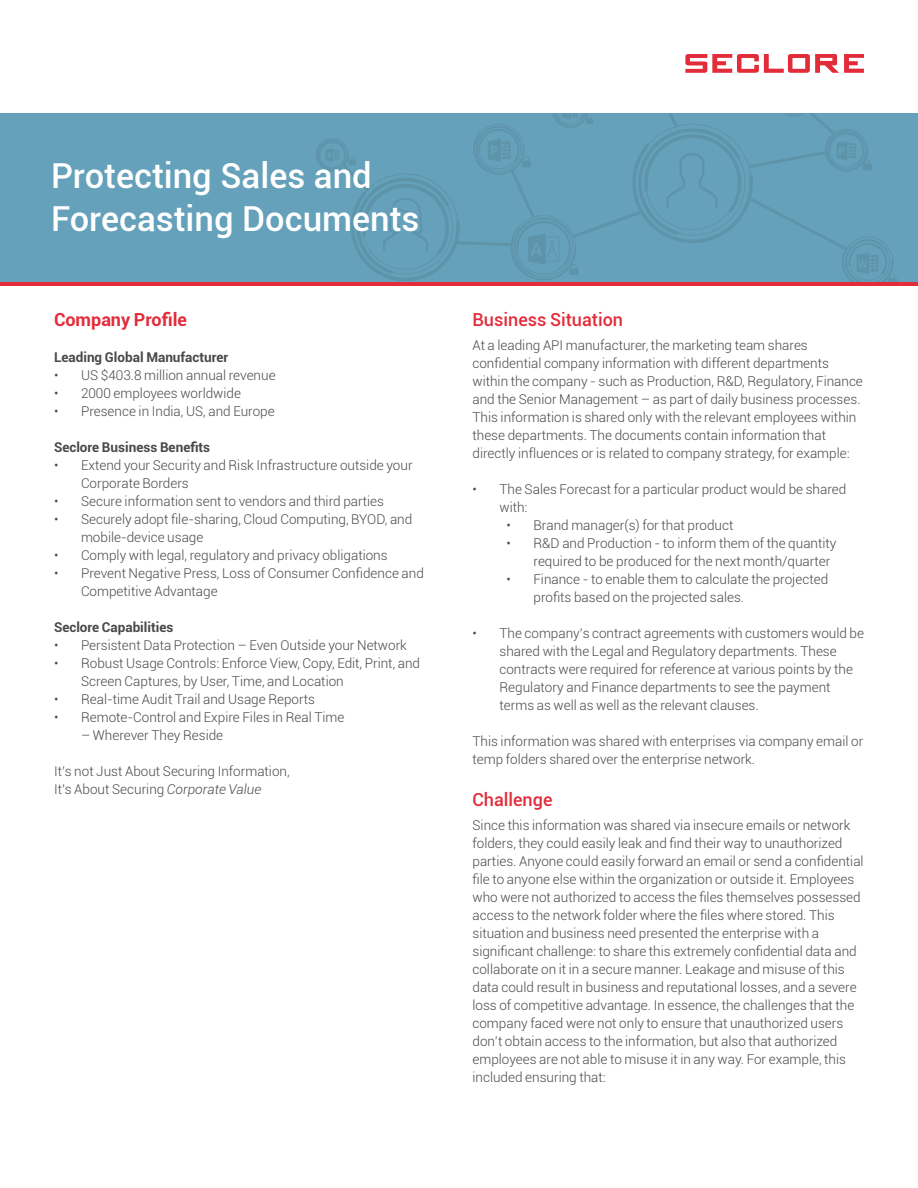
<style>
.page{position:relative;width:918px;height:1188px;background:#fff}
.page>*{position:absolute;margin:0;border:0;box-sizing:border-box;transform-origin:0 0}
.t1{font:500 34.5px/43.5px "Roboto";color:#fff}
.t2{font:500 18px "Roboto";color:#e22c3a}
.t3{font:700 18px "Roboto";color:#e22c3a}
.t4{font:300 13.5px/18px "Roboto";color:#484849}
.t5{font:700 13.5px "Roboto";color:#484849}
.s1{font-style:italic}
</style>
<div class="page">
<div style="left:0;top:113px;width:918px;height:169px;background:#65a1ba"></div>
<svg style="left:316px;top:113px;width:581px;height:169px"></svg>
<hr style="left:0;top:282px;width:918px;height:4px;background:#e22c3a">
<svg style="left:685px;top:54px;width:179px;height:19px"></svg>
<h1 class="t1" style="left:51px;top:153px;width:370px">Protecting Sales and<br>Forecasting Documents</h1>
<h2 class="t3" style="left:54px;top:307px;width:134px">Company Profile</h2>
<p class="t5" style="left:54px;top:348px;width:176px">Leading Global Manufacturer</p>
<p class="t4" style="left:54px;top:366px;width:223px">• US $403.8 million annual revenue</p>
<p class="t4" style="left:54px;top:384px;width:189px">• 2000 employees worldwide</p>
<p class="t4" style="left:54px;top:402px;width:222px">• Presence in India, US, and Europe</p>
<p class="t5" style="left:54px;top:438px;width:158px">Seclore Business Benefits</p>
<p class="t4" style="left:81px;top:456px;width:333px;text-indent:-27px">• Extend your Security and Risk Infrastructure outside your<br>Corporate Borders</p>
<p class="t4" style="left:54px;top:492px;width:332px">• Secure information sent to vendors and third parties</p>
<p class="t4" style="left:81px;top:510px;width:333px;text-indent:-27px">• Securely adopt file-sharing, Cloud Computing, BYOD, and mobile-device usage</p>
<p class="t4" style="left:54px;top:546px;width:335px">• Comply with legal, regulatory and privacy obligations</p>
<p class="t4" style="left:81px;top:564px;width:344px;text-indent:-27px">• Prevent Negative Press, Loss of Consumer Confidence and<br>Competitive Advantage</p>
<p class="t5" style="left:54px;top:618px;width:121px">Seclore Capabilities</p>
<p class="t4" style="left:54px;top:636px;width:354px">• Persistent Data Protection – Even Outside your Network</p>
<p class="t4" style="left:81px;top:654px;width:341px;text-indent:-27px">• Robust Usage Controls: Enforce View, Copy, Edit, Print, and<br>Screen Captures, by User, Time, and Location</p>
<p class="t4" style="left:54px;top:690px;width:263px">• Real-time Audit Trail and Usage Reports</p>
<p class="t4" style="left:54px;top:708px;width:292px">• Remote-Control and Expire Files in Real Time</p>
<p class="t4" style="left:81px;top:726px;width:144px">– Wherever They Reside</p>
<p class="t4" style="left:54px;top:762px;width:237px">It’s not Just About Securing Information,<br>It’s About Securing <span class="s1">Corporate Value</span></p>
<h2 class="t2" style="left:472px;top:307px;width:152px">Business Situation</h2>
<p class="t4" style="left:472px;top:336px;width:392px">At a leading API manufacturer, the marketing team shares confidential company information with different departments within the company - such as Production, R&amp;D, Regulatory, Finance and the Senior Management – as part of daily business processes.<br>This information is shared only with the relevant employees within these departments. The documents contain information that directly influences or is related to company strategy, for example:</p>
<p class="t4" style="left:500px;top:480px;width:348px;text-indent:-27px">• The Sales Forecast for a particular product would be shared with:</p>
<p class="t4" style="left:507px;top:516px;width:228px">• Brand manager(s) for that product</p>
<p class="t4" style="left:534px;top:534px;width:304px;text-indent:-27px">• R&amp;D and Production - to inform them of the quantity required to be produced for the next month/quarter</p>
<p class="t4" style="left:534px;top:570px;width:296px;text-indent:-27px">• Finance - to enable them to calculate the projected profits based on the projected sales.</p>
<p class="t4" style="left:500px;top:624px;width:366px;text-indent:-27px">• The company’s contract agreements with customers would be shared with the Legal and Regulatory departments. These contracts were required for reference at various points by the Regulatory and Finance departments to see the payment terms as well as well as the relevant clauses.</p>
<p class="t4" style="left:472px;top:732px;width:392px">This information was shared with enterprises via company email or temp folders shared over the enterprise network.</p>
<h2 class="t2" style="left:472px;top:787px;width:81px">Challenge</h2>
<p class="t4" style="left:472px;top:816px;width:393px">Since this information was shared via insecure emails or network folders, they could easily leak and find their way to unauthorized parties. Anyone could easily forward an email or send a confidential file to anyone else within the organization or outside it. Employees who were not authorized to access the files themselves possessed access to the network folder where the files where stored. This situation and business need presented the enterprise with a significant challenge: to share this extremely confidential data and collaborate on it in a secure manner. Leakage and misuse of this data could result in business and reputational losses, and a severe loss of competitive advantage. In essence, the challenges that the company faced were not only to ensure that unauthorized users don’t obtain access to the information, but also that authorized employees are not able to misuse it in any way. For example, this included ensuring that:</p>
</div>
